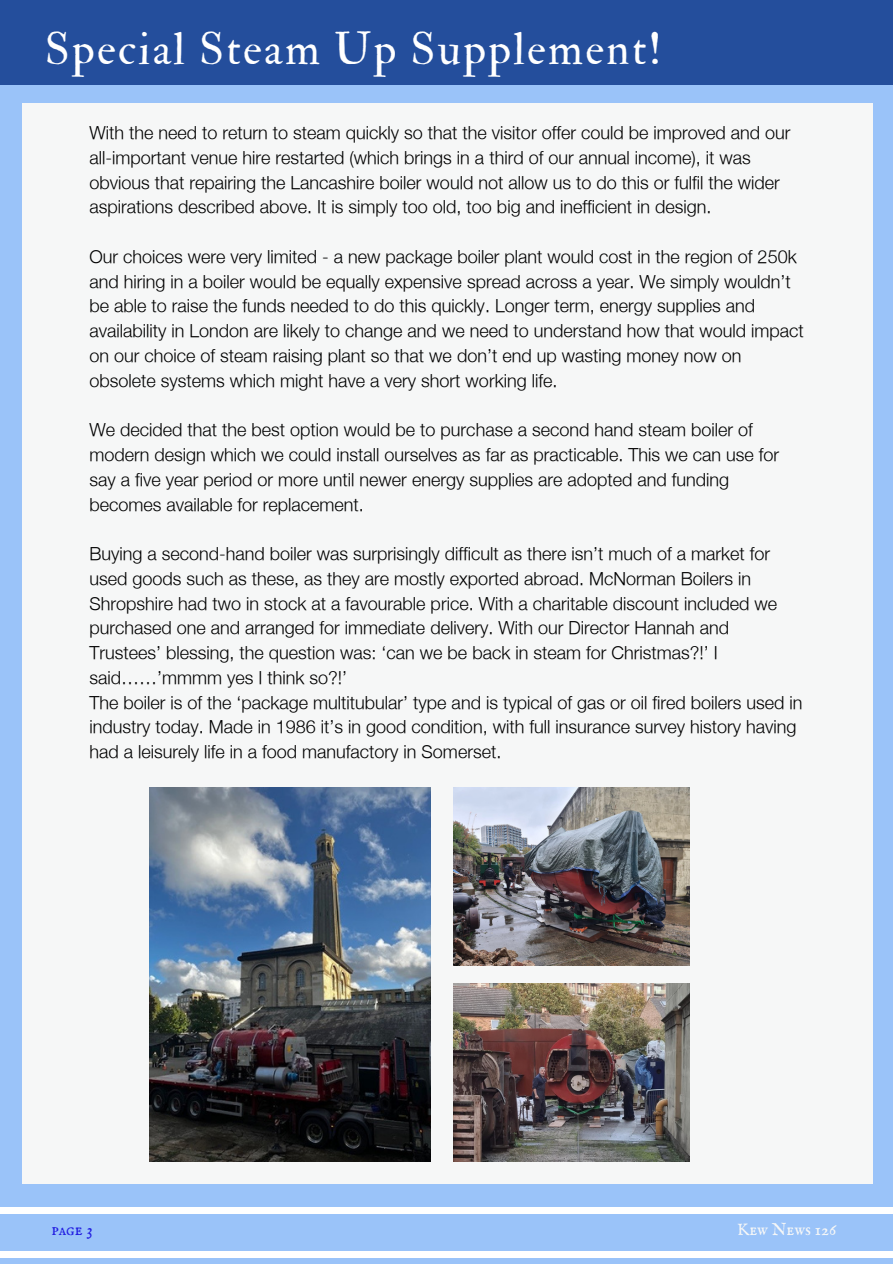
<style>
.page{position:relative;width:893px;height:1264px;background:#fff}
.page>*{position:absolute;margin:0;border:0;box-sizing:border-box;transform-origin:0 0}
.t1{font:45px "IM FELL Double Pica Roman";letter-spacing:.05em;color:#fff}
.t2{font:300 18px/24.8px "Helvetica Neue";color:#000}
.t3{font:17.1px "IM FELL English SC";color:#f6f7f7}
.t4{font:17.1px "IM FELL English SC";color:#231fe1}
</style>
<div class="page">
<div style="left:0;top:917px;width:892px;height:346px;background:#9ac3f9"></div>
<div style="left:0;top:1207px;width:892px;height:6px;background:#fff"></div>
<div style="left:0;top:1251px;width:892px;height:6px;background:#fff"></div>
<div style="left:0;top:0;width:892px;height:86px;background:#244e9c"></div>
<div style="left:0;top:553px;width:892px;height:376px;background:#9ac3f9"></div>
<div style="left:0;top:85px;width:892px;height:377px;background:#9ac3f9"></div>
<div style="left:22px;top:104px;width:850px;height:1079px;background:#f6f7f7"></div>
<img style="left:150px;top:788px;width:280px;height:373px">
<img style="left:453px;top:788px;width:236px;height:177px">
<img style="left:453px;top:983px;width:236px;height:178px">
<p class="t1" style="left:45px;top:22px;width:618px">Special Steam Up Supplement!</p>
<p class="t2" style="left:89px;top:120px;width:702px">With the need to return to steam quickly so that the visitor offer could be improved and our all-important venue hire restarted (which brings in a third of our annual income), it was obvious that repairing the Lancashire boiler would not allow us to do this or fulfil the wider aspirations described above. It is simply too old, too big and inefficient in design.</p>
<p class="t2" style="left:89px;top:244px;width:716px">Our choices were very limited - a new package boiler plant would cost in the region of 250k and hiring in a boiler would be equally expensive spread across a year. We simply wouldn’t be able to raise the funds needed to do this quickly. Longer term, energy supplies and availability in London are likely to change and we need to understand how that would impact on our choice of steam raising plant so that we don’t end up wasting money now on obsolete systems which might have a very short working life.</p>
<p class="t2" style="left:89px;top:417px;width:691px">We decided that the best option would be to purchase a second hand steam boiler of modern design which we could install ourselves as far as practicable. This we can use for say a five year period or more until newer energy supplies are adopted and funding becomes available for replacement.</p>
<p class="t2" style="left:89px;top:541px;width:689px">Buying a second-hand boiler was surprisingly difficult as there isn’t much of a market for used goods such as these, as they are mostly exported abroad. McNorman Boilers in Shropshire had two in stock at a favourable price. With a charitable discount included we purchased one and arranged for immediate delivery. With our Director Hannah and Trustees’ blessing, the question was: ‘can we be back in steam for Christmas?!’ I said……’mmmm yes I think so?!’</p>
<p class="t2" style="left:89px;top:689px;width:714px">The boiler is of the ‘package multitubular’ type and is typical of gas or oil fired boilers used in industry today. Made in 1986 it’s in good condition, with full insurance survey history having had a leisurely life in a food manufactory in Somerset.</p>
<p class="t4" style="left:51px;top:1218px;width:43px">page 3</p>
<p class="t3" style="left:737px;top:1218px;width:101px">Kew News 126</p>
</div>
